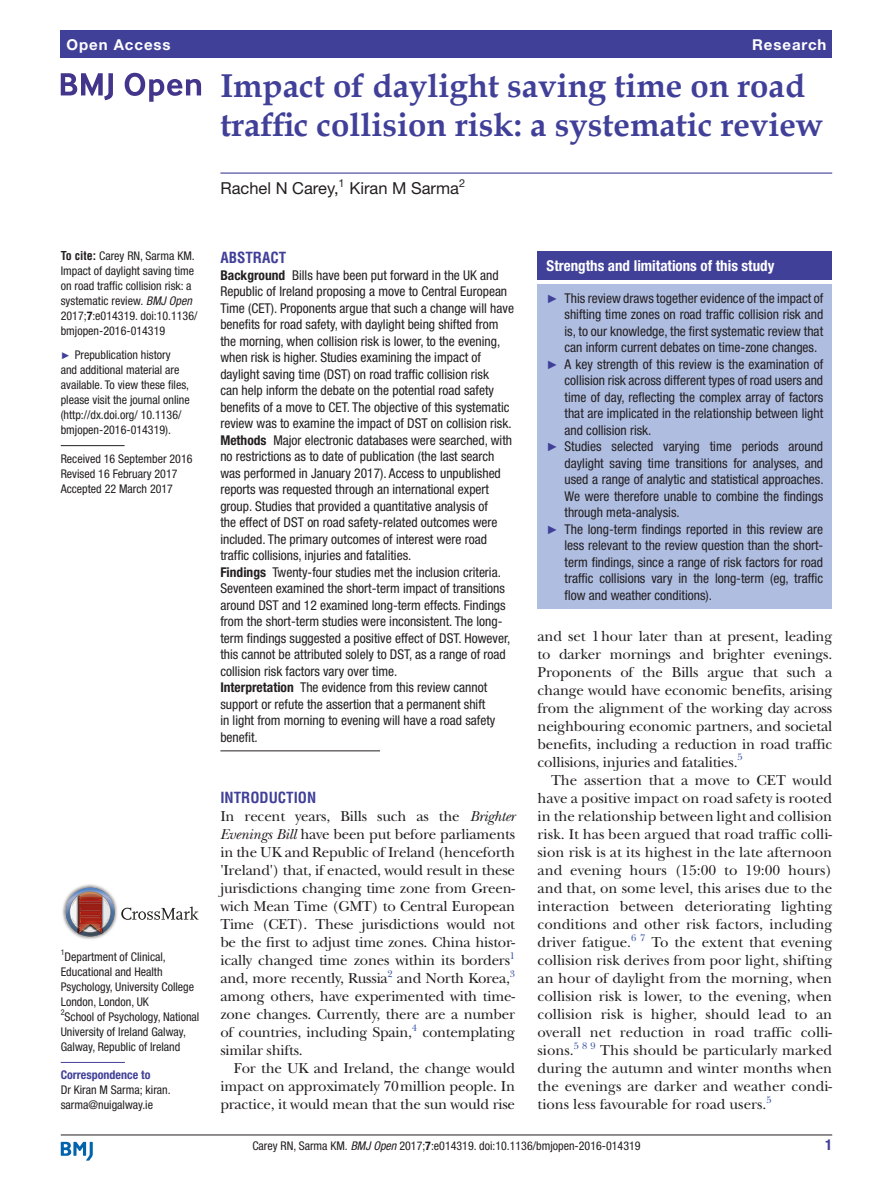
<style>
.page{position:relative;width:893px;height:1191px;background:#fff}
.page>*{position:absolute;margin:0;border:0;box-sizing:border-box;transform-origin:0 0}
.t1{font:700 33px/39px "Book Antiqua";color:#414099}
.t2{font:16.5px "Helvetica Neue LT Std";color:#231f20}
.t3{font:15px/18px "New Baskerville";letter-spacing:-.015em;color:#231f20;text-align:justify}
.t4{font:700 condensed 15px "Helvetica Neue LT Std";color:#fff}
.t5{font:700 15px "Helvetica Neue LT Std";letter-spacing:.065em;color:#fff}
.t6{font:700 condensed 15px "Helvetica LT Std";color:#414099}
.t7{font:700 condensed 15px "Helvetica";color:#414099}
.t8{font:700 condensed 15px "Helvetica Neue LT Std";color:#414099}
.t9{font:condensed 13.5px/16.5px "Helvetica Neue LT Std";color:#231f20}
.t10{font:condensed 12px/15px "Helvetica Neue LT Std";color:#231f20}
.t11{font:700 condensed 12px "Helvetica Neue LT Std";color:#414099}
.t12{font:10.95px "Helvetica Neue LT Std";color:#231f20}
.t13{font:9.9px "New Baskerville";color:#3853a3}
.t14{font:condensed 7.95px "Helvetica Neue LT Std";color:#231f20}
.s1{font-family:"Helvetica LT Std";font-weight:700}
.s2{font-style:italic}
.s3{font-weight:700}
.s4{font-family:"Arial";font-stretch:normal;font-size:9.75px;color:#414099}
.s5{font-family:"Arial";font-stretch:normal;font-size:12px;color:#414099}
</style>
<div class="page">
<hr style="left:61px;top:1134px;width:771px;height:1px;background:#231f20">
<svg style="left:61px;top:1141px;width:32px;height:19px"></svg>
<div style="left:61px;top:31px;width:771px;height:27px;background:#414099"></div>
<hr style="left:220px;top:750px;width:160px;height:1px;background:#231f20">
<hr style="left:220px;top:172px;width:612px;height:2px;background:#414099">
<hr style="left:61px;top:445px;width:64px;height:1px;background:#231f20">
<hr style="left:61px;top:1062px;width:64px;height:1px;background:#414099">
<svg style="left:61px;top:73px;width:52px;height:27px"></svg>
<svg style="left:125px;top:73px;width:76px;height:29px"></svg>
<img style="left:62px;top:884px;width:55px;height:55px">
<svg style="left:66px;top:887px;width:49px;height:49px;background:#a78588"></svg>
<svg style="left:121px;top:906px;width:78px;height:13px"></svg>
<div style="left:538px;top:251px;width:294px;height:29px;background:#414099"></div>
<div style="left:538px;top:284px;width:294px;height:325px;background:#afbde1"></div>
<p class="t5" style="left:66px;top:35px;width:106px">Open Access</p>
<p class="t5" style="left:752px;top:35px;width:76px">Research</p>
<h1 class="t1" style="left:220px;top:66px;width:605px">Impact of daylight saving time on road traffic collision risk: a systematic review</h1>
<p class="t2" style="left:220px;top:179px;width:120px">Rachel N Carey,</p>
<p class="t12" style="left:339px;top:176px;width:8px">1</p>
<p class="t2" style="left:349px;top:179px;width:111px">Kiran M Sarma</p>
<p class="t12" style="left:459px;top:176px;width:8px">2</p>
<p class="t10" style="left:61px;top:248px;width:138px"><span class="s1">TO CITE:</span> Carey RN, Sarma KM.<br>Impact of daylight saving time on road traffic collision risk: a systematic review. <span class="s2">BMJ Open<br></span>2017;<span class="s3">7</span>:e014319. doi:10.1136/ bmjopen-2016-014319</p>
<p class="t10" style="left:61px;top:347px;width:131px"><span class="s4">►</span> Prepublication history and additional material are available. To view these files, please visit the journal online (http://dx.doi.org/ 10.1136/ bmjopen-2016-014319).</p>
<p class="t10" style="left:61px;top:451px;width:133px">Received 16 September 2016<br>Revised 16 February 2017<br>Accepted 22 March 2017</p>
<p class="t14" style="left:61px;top:948px;width:5px">1</p>
<p class="t10" style="left:61px;top:949px;width:140px;text-indent:4px">Department of Clinical,<br>Educational and Health<br>Psychology, University College<br>London, London, UK<br><sup>2</sup>School of Psychology, National<br>University of Ireland Galway,<br>Galway, Republic of Ireland</p>
<p class="t11" style="left:61px;top:1067px;width:91px">Correspondence to</p>
<p class="t10" style="left:61px;top:1082px;width:111px">Dr Kiran M Sarma; kiran. sarma@nuigalway.ie</p>
<p class="t7" style="left:220px;top:248px;width:67px">ABSTRACT</p>
<p class="t9" style="left:220px;top:267px;width:295px"><span class="s3">Background</span> Bills have been put forward in the UK and Republic of Ireland proposing a move to Central European Time (CET). Proponents argue that such a change will have benefits for road safety, with daylight being shifted from the morning, when collision risk is lower, to the evening, when risk is higher. Studies examining the impact of daylight saving time (DST) on road traffic collision risk<br>can help inform the debate on the potential road safety benefits of a move to CET. The objective of this systematic review was to examine the impact of DST on collision risk.<br><span class="s3">Methods</span> Major electronic databases were searched, with no restrictions as to date of publication (the last search was performed in January 2017). Access to unpublished reports was requested through an international expert group. Studies that provided a quantitative analysis of<br>the effect of DST on road safety-related outcomes were included. The primary outcomes of interest were road traffic collisions, injuries and fatalities.<br><span class="s3">Findings</span> Twenty-four studies met the inclusion criteria.<br>Seventeen examined the short-term impact of transitions around DST and 12 examined long-term effects. Findings from the short-term studies were inconsistent. The long&shy;term findings suggested a positive effect of DST. However, this cannot be attributed solely to DST, as a range of road collision risk factors vary over time.<br><span class="s3">Interpretation</span> The evidence from this review cannot support or refute the assertion that a permanent shift<br>in light from morning to evening will have a road safety benefit.</p>
<p class="t6" style="left:220px;top:788px;width:97px">INTRODUCTION</p>
<p class="t3" style="left:220px;top:807px;width:296px">In recent years, Bills such as the <span class="s2">Brighter Evenings Bill</span> have been put before parliaments in the UK and Republic of Ireland (henceforth 'Ireland') that, if enacted, would result in these jurisdictions changing time zone from Green&shy;wich Mean Time (GMT) to Central European Time (CET). These jurisdictions would not be the first to adjust time zones. China histor&shy;ically changed time zones within its borders</p>
<p class="t13" style="left:510px;top:949px;width:7px">1</p>
<p class="t3" style="left:220px;top:969px;width:169px">and, more recently, Russia</p>
<p class="t13" style="left:388px;top:967px;width:7px">2</p>
<p class="t3" style="left:397px;top:969px;width:115px">and North Korea,</p>
<p class="t13" style="left:510px;top:967px;width:7px">3</p>
<p class="t3" style="left:220px;top:987px;width:296px">among others, have experimented with time&shy;zone changes. Currently, there are a number of countries, including Spain,</p>
<p class="t13" style="left:412px;top:1021px;width:7px">4</p>
<p class="t3" style="left:422px;top:1023px;width:94px">contemplating</p>
<p class="t3" style="left:220px;top:1041px;width:84px">similar shifts.</p>
<p class="t3" style="left:234px;top:1059px;width:283px">For the UK and Ireland, the change would</p>
<p class="t3" style="left:220px;top:1077px;width:296px">impact on approximately 70million people. In</p>
<p class="t3" style="left:220px;top:1095px;width:296px">practice, it would mean that the sun would rise</p>
<p class="t4" style="left:547px;top:257px;width:229px">Strengths and limitations of this study</p>
<p class="t9" style="left:547px;top:290px;width:278px"><span class="s5">►</span> This review draws together evidence of the impact of</p>
<p class="t9" style="left:565px;top:306px;width:260px">shifting time zones on road traffic collision risk and</p>
<p class="t9" style="left:565px;top:323px;width:260px">is, to our knowledge, the first systematic review that</p>
<p class="t9" style="left:565px;top:339px;width:254px">can inform current debates on time-zone changes.</p>
<p class="t9" style="left:547px;top:356px;width:278px"><span class="s5">►</span> A key strength of this review is the examination of</p>
<p class="t9" style="left:565px;top:372px;width:260px">collision risk across different types of road users and</p>
<p class="t9" style="left:565px;top:389px;width:260px">time of day, reflecting the complex array of factors</p>
<p class="t9" style="left:565px;top:405px;width:260px">that are implicated in the relationship between light</p>
<p class="t9" style="left:565px;top:422px;width:88px">and collision risk.</p>
<p class="t9" style="left:547px;top:438px;width:278px"><span class="s5">►</span> Studies selected varying time periods around</p>
<p class="t9" style="left:565px;top:455px;width:260px">daylight saving time transitions for analyses, and</p>
<p class="t9" style="left:565px;top:471px;width:261px">used a range of analytic and statistical approaches.</p>
<p class="t9" style="left:565px;top:488px;width:260px">We were therefore unable to combine the findings</p>
<p class="t9" style="left:565px;top:504px;width:117px">through meta-analysis.</p>
<p class="t9" style="left:547px;top:521px;width:278px"><span class="s5">►</span> The long-term findings reported in this review are</p>
<p class="t9" style="left:565px;top:537px;width:260px">less relevant to the review question than the short-</p>
<p class="t9" style="left:565px;top:554px;width:260px">term findings, since a range of risk factors for road</p>
<p class="t9" style="left:565px;top:570px;width:260px">traffic collisions vary in the long-term (eg, traffic</p>
<p class="t9" style="left:565px;top:587px;width:149px">flow and weather conditions).</p>
<p class="t3" style="left:538px;top:627px;width:296px">and set 1hour later than at present, leading to darker mornings and brighter evenings.<br>Proponents of the Bills argue that such a change would have economic benefits, arising from the alignment of the working day across neighbouring economic partners, and societal benefits, including a reduction in road traffic collisions, injuries and fatalities.</p>
<p class="t13" style="left:737px;top:751px;width:7px">5</p>
<p class="t3" style="left:538px;top:771px;width:296px;text-indent:14px">The assertion that a move to CET would have a positive impact on road safety is rooted in the relationship between light and collision risk. It has been argued that road traffic colli&shy;sion risk is at its highest in the late afternoon and evening hours (15:00 to 19:00 hours) and that, on some level, this arises due to the interaction between deteriorating lighting conditions and other risk factors, including driver fatigue.<sup>6</sup> <sup>7</sup> To the extent that evening collision risk derives from poor light, shifting an hour of daylight from the morning, when collision risk is lower, to the evening, when collision risk is higher, should lead to an overall net reduction in road traffic colli&shy;sions.</p>
<p class="t13" style="left:574px;top:1039px;width:23px">5 8 9</p>
<p class="t3" style="left:538px;top:1041px;width:296px;text-indent:63px">This should be particularly marked during the autumn and winter months when the evenings are darker and weather condi&shy;tions less favourable for road users.</p>
<p class="t13" style="left:766px;top:1093px;width:7px">5</p>
<p class="t10" style="left:252px;top:1137px;width:390px">Carey RN, Sarma KM. <span class="s2">BMJ Open</span> 2017;<span class="s3">7</span>:e014319. doi:10.1136/bmjopen-2016-014319</p>
<p class="t8" style="left:825px;top:1135px;width:9px">1</p>
</div>
